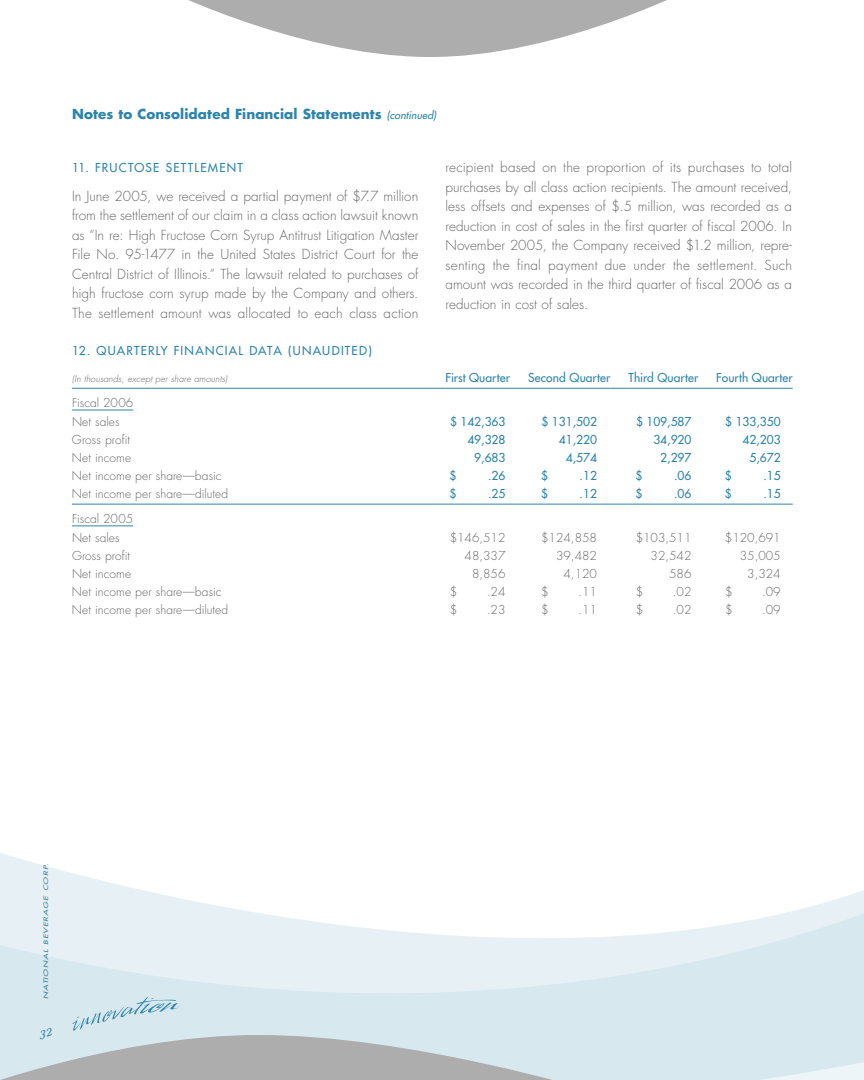
<style>
.page{position:relative;width:864px;height:1080px;background:#fff}
.page>*{position:absolute;margin:0;border:0;box-sizing:border-box;transform-origin:0 0}
.t1{font:300 13.5px/19.5px "Futura";letter-spacing:.005em;color:#686767;text-align:justify}
.t2{font:700 13.5px "Futura";letter-spacing:.01em;color:#2d84ad}
.t3{font:300 12px/19.5px "Futura";color:#686767}
.t4{font:12px "Futura";letter-spacing:.005em;color:#2d84ad}
.t5{font:12px "Futura";letter-spacing:.1em;color:#2d84ad}
.t6{font:italic 300 9px "Futura";letter-spacing:.01em;color:#686767}
.t7{font:italic 6px "Futura";color:#2d84ad;scale:1.5 1}
.s1{font-weight:400;font-style:italic;font-size:10.5px}
</style>
<div class="page">
<svg style="left:0;top:853px;width:864px;height:227px"></svg>
<hr style="left:72px;top:504px;width:374px;height:1px;background:#2d84ad">
<hr style="left:446px;top:504px;width:64px;height:1px;background:#2d84ad">
<svg style="left:510px;top:504px;width:18px;height:1px"></svg>
<hr style="left:528px;top:504px;width:83px;height:1px;background:#2d84ad">
<svg style="left:611px;top:504px;width:18px;height:1px"></svg>
<hr style="left:629px;top:504px;width:69px;height:1px;background:#2d84ad">
<svg style="left:698px;top:504px;width:18px;height:1px"></svg>
<hr style="left:716px;top:504px;width:77px;height:1px;background:#2d84ad">
<hr style="left:72px;top:388px;width:374px;height:1px;background:#2d84ad">
<hr style="left:446px;top:388px;width:64px;height:1px;background:#2d84ad">
<svg style="left:510px;top:388px;width:18px;height:1px"></svg>
<hr style="left:528px;top:388px;width:83px;height:1px;background:#2d84ad">
<svg style="left:611px;top:388px;width:18px;height:1px"></svg>
<hr style="left:629px;top:388px;width:69px;height:1px;background:#2d84ad">
<svg style="left:698px;top:388px;width:18px;height:1px"></svg>
<hr style="left:716px;top:388px;width:77px;height:1px;background:#2d84ad">
<hr style="left:72px;top:410px;width:61px;height:1px;background:#2d84ad">
<hr style="left:72px;top:526px;width:61px;height:1px;background:#2d84ad">
<svg style="left:188px;top:0;width:479px;height:57px"></svg>
<svg style="left:0;top:987px;width:596px;height:93px;background:#cad6db"></svg>
<p class="t2" style="left:72px;top:104px;width:366px">Notes to Consolidated Financial Statements <span class="s1">(continued)</span></p>
<p class="t5" style="left:72px;top:159px;width:173px">11. FRUCTOSE SETTLEMENT</p>
<p class="t1" style="left:72px;top:186px;width:348px">In June 2005, we received a partial payment of $7.7 million from the settlement of our claim in a class action lawsuit known as “In re: High Fructose Corn Syrup Antitrust Litigation Master File No. 95-1477 in the United States District Court for the Central District of Illinois.” The lawsuit related to purchases of high fructose corn syrup made by the Company and others.<br>The settlement amount was allocated to each class action</p>
<p class="t1" style="left:445px;top:158px;width:348px">recipient based on the proportion of its purchases to total purchases by all class action recipients. The amount received, less offsets and expenses of $.5 million, was recorded as a reduction in cost of sales in the first quarter of fiscal 2006. In November 2005, the Company received $1.2 million, repre&shy;senting the final payment due under the settlement. Such amount was recorded in the third quarter of fiscal 2006 as a reduction in cost of sales.</p>
<p class="t5" style="left:72px;top:342px;width:301px">12. QUARTERLY FINANCIAL DATA (UNAUDITED)</p>
<p class="t6" style="left:72px;top:373px;width:157px">(In thousands, except per share amounts)</p>
<p class="t4" style="left:446px;top:370px;width:66px">First Quarter</p>
<p class="t4" style="left:528px;top:370px;width:84px">Second Quarter</p>
<p class="t4" style="left:629px;top:370px;width:71px">Third Quarter</p>
<p class="t4" style="left:716px;top:370px;width:78px">Fourth Quarter</p>
<p class="t3" style="left:72px;top:393px;width:63px">Fiscal 2006<br>Net sales</p>
<p class="t4" style="left:450px;top:414px;width:57px">$ 142,363</p>
<p class="t4" style="left:542px;top:414px;width:57px">$ 131,502</p>
<p class="t4" style="left:636px;top:414px;width:57px">$ 109,587</p>
<p class="t4" style="left:725px;top:414px;width:57px">$ 133,350</p>
<p class="t3" style="left:72px;top:430px;width:59px">Gross profit</p>
<p class="t4" style="left:467px;top:432px;width:40px">49,328</p>
<p class="t4" style="left:559px;top:432px;width:40px">41,220</p>
<p class="t4" style="left:653px;top:432px;width:40px">34,920</p>
<p class="t4" style="left:743px;top:432px;width:40px">42,203</p>
<p class="t3" style="left:72px;top:448px;width:61px">Net income</p>
<p class="t4" style="left:474px;top:450px;width:33px">9,683</p>
<p class="t4" style="left:566px;top:450px;width:33px">4,574</p>
<p class="t4" style="left:660px;top:450px;width:33px">2,297</p>
<p class="t4" style="left:750px;top:450px;width:33px">5,672</p>
<p class="t3" style="left:72px;top:466px;width:151px">Net income per share—basic</p>
<p class="t4" style="left:450px;top:468px;width:8px">$</p>
<p class="t4" style="left:488px;top:468px;width:19px">.26</p>
<p class="t4" style="left:541px;top:468px;width:8px">$</p>
<p class="t4" style="left:580px;top:468px;width:19px">.12</p>
<p class="t4" style="left:636px;top:468px;width:8px">$</p>
<p class="t4" style="left:674px;top:468px;width:19px">.06</p>
<p class="t4" style="left:725px;top:468px;width:8px">$</p>
<p class="t4" style="left:763px;top:468px;width:19px">.15</p>
<p class="t3" style="left:72px;top:484px;width:158px">Net income per share—diluted</p>
<p class="t4" style="left:450px;top:486px;width:8px">$</p>
<p class="t4" style="left:488px;top:486px;width:19px">.25</p>
<p class="t4" style="left:541px;top:486px;width:8px">$</p>
<p class="t4" style="left:580px;top:486px;width:19px">.12</p>
<p class="t4" style="left:636px;top:486px;width:8px">$</p>
<p class="t4" style="left:674px;top:486px;width:19px">.06</p>
<p class="t4" style="left:725px;top:486px;width:8px">$</p>
<p class="t4" style="left:763px;top:486px;width:19px">.15</p>
<p class="t3" style="left:72px;top:509px;width:63px">Fiscal 2005<br>Net sales</p>
<p class="t3" style="left:450px;top:528px;width:57px">$146,512</p>
<p class="t3" style="left:541px;top:528px;width:57px">$124,858</p>
<p class="t3" style="left:636px;top:528px;width:57px">$103,511</p>
<p class="t3" style="left:725px;top:528px;width:57px">$120,691</p>
<p class="t3" style="left:72px;top:546px;width:59px">Gross profit</p>
<p class="t3" style="left:465px;top:546px;width:42px">48,337</p>
<p class="t3" style="left:556px;top:546px;width:42px">39,482</p>
<p class="t3" style="left:651px;top:546px;width:42px">32,542</p>
<p class="t3" style="left:740px;top:546px;width:42px">35,005</p>
<p class="t3" style="left:72px;top:564px;width:61px">Net income</p>
<p class="t3" style="left:472px;top:564px;width:35px">8,856</p>
<p class="t3" style="left:564px;top:564px;width:35px">4,120</p>
<p class="t3" style="left:669px;top:564px;width:24px">586</p>
<p class="t3" style="left:747px;top:564px;width:35px">3,324</p>
<p class="t3" style="left:72px;top:582px;width:151px">Net income per share—basic</p>
<p class="t3" style="left:450px;top:582px;width:9px">$</p>
<p class="t3" style="left:487px;top:582px;width:20px">.24</p>
<p class="t3" style="left:541px;top:582px;width:9px">$</p>
<p class="t3" style="left:578px;top:582px;width:20px">.11</p>
<p class="t3" style="left:636px;top:582px;width:9px">$</p>
<p class="t3" style="left:673px;top:582px;width:20px">.02</p>
<p class="t3" style="left:725px;top:582px;width:9px">$</p>
<p class="t3" style="left:762px;top:582px;width:20px">.09</p>
<p class="t3" style="left:72px;top:600px;width:158px">Net income per share—diluted</p>
<p class="t3" style="left:450px;top:600px;width:9px">$</p>
<p class="t3" style="left:487px;top:600px;width:20px">.23</p>
<p class="t3" style="left:541px;top:600px;width:9px">$</p>
<p class="t3" style="left:578px;top:600px;width:20px">.11</p>
<p class="t3" style="left:636px;top:600px;width:9px">$</p>
<p class="t3" style="left:673px;top:600px;width:20px">.02</p>
<p class="t3" style="left:725px;top:600px;width:9px">$</p>
<p class="t3" style="left:762px;top:600px;width:20px">.09</p>
<p class="t7" style="left:42px;top:999px;width:92px;rotate:-90deg">NATIONAL BEVERAGE CORP.</p>
</div>
